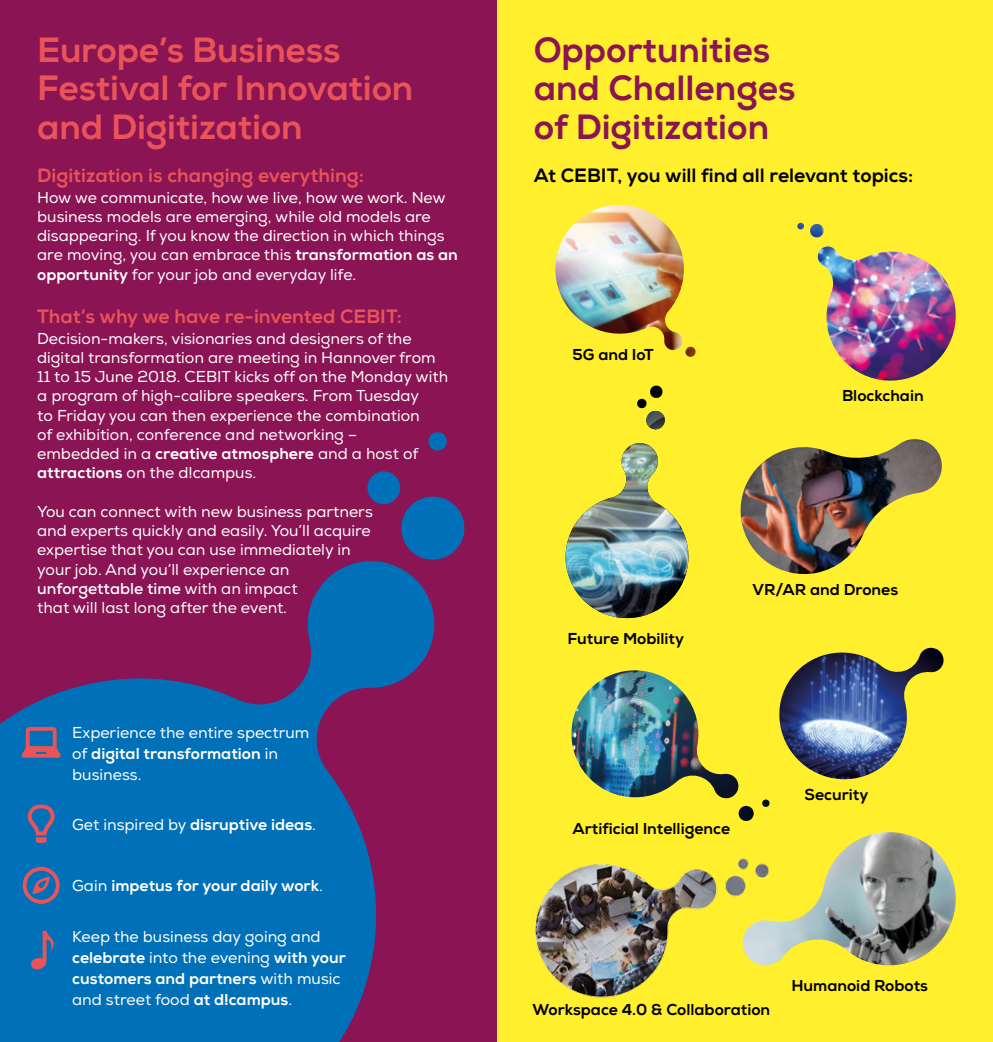
<style>
.page{position:relative;width:993px;height:1042px;background:#fff}
.page>*{position:absolute;margin:0;border:0;box-sizing:border-box;transform-origin:0 0}
.t1{font:800 35px/38.5px "Nexa";letter-spacing:-.005em;color:#ea5458}
.t2{font:800 35px/38.5px "Nexa";color:#8a1454}
.t3{font:800 19.25px "Nexa";color:#ea5458}
.t4{font:800 19.25px "Nexa";color:#000}
.t5{font:15.75px/19.2px "Nexa";color:#fff}
.t6{font:800 15.75px "Nexa";color:#000}
.t7{font:800 15.75px "Nexa";color:#fff}
.s1{font-weight:800}
.s2{font-weight:700}
.s3{font-weight:400}
</style>
<div class="page">
<div style="left:496px;top:0;width:496px;height:1042px;background:#ffef2c"></div>
<div style="left:0;top:0;width:496px;height:1042px;background:#8a1454"></div>
<svg style="left:0;top:561px;width:435px;height:481px;fill:#0070b8"></svg>
<svg style="left:365px;top:471px;width:100px;height:93px"></svg>
<svg style="left:428px;top:432px;width:19px;height:19px"></svg>
<img style="left:797px;top:223px;width:159px;height:158px">
<img style="left:779px;top:647px;width:165px;height:133px">
<img style="left:571px;top:670px;width:198px;height:151px">
<img style="left:768px;top:832px;width:188px;height:134px">
<img style="left:555px;top:205px;width:141px;height:152px">
<svg style="left:637px;top:385px;width:26px;height:26px"></svg>
<img style="left:565px;top:411px;width:124px;height:208px">
<img style="left:740px;top:439px;width:202px;height:136px">
<img style="left:535px;top:858px;width:233px;height:140px">
<svg style="left:31px;top:931px;width:23px;height:38px"></svg>
<svg style="left:23px;top:867px;width:37px;height:37px"></svg>
<svg style="left:22px;top:727px;width:38px;height:31px"></svg>
<svg style="left:28px;top:804px;width:27px;height:39px"></svg>
<h1 class="t1" style="left:37px;top:31px;width:377px">Europe’s Business<br>Festival for Innovation and Digitization</h1>
<p class="t3" style="left:37px;top:164px;width:328px">Digitization is changing everything:</p>
<p class="t5" style="left:37px;top:188px;width:422px">How we communicate, how we live, how we work. New business models are emerging, while old models are disappearing. If you know the direction in which things are moving, you can embrace this <span class="s1">transformation as an opportunity</span> for your job and everyday life.</p>
<p class="t3" style="left:37px;top:305px;width:366px">That’s why we have re-invented CEBIT:</p>
<p class="t5" style="left:37px;top:329px;width:412px">Decision-makers, visionaries and designers of the digital transformation are meeting in Hannover from 11 to 15 June 2018. CEBIT kicks off on the Monday with a program of high-calibre speakers. From Tuesday<br>to Friday you can then experience the combination<br>of exhibition, conference and networking –<br>embedded in a <span class="s1">creative atmosphere</span> and a host of <span class="s1">attractions</span> on the d!campus.</p>
<p class="t5" style="left:37px;top:502px;width:337px">You can connect with new business partners and experts quickly and easily. You’ll acquire expertise that you can use immediately in your job. And you’ll experience an <span class="s2">unforgettable time</span> with an impact<br>that will last long after the event.</p>
<p class="t5" style="left:72px;top:722px;width:238px;line-height:21px">Experience the entire spectrum of <span class="s1">digital transformation</span> in business.</p>
<p class="t7" style="left:72px;top:814px;width:245px"><span class="s3">Get inspired by</span> disruptive ideas<span class="s3">.</span></p>
<p class="t7" style="left:72px;top:876px;width:252px"><span class="s3">Gain</span> impetus for your daily work<span class="s3">.</span></p>
<p class="t5" style="left:72px;top:926px;width:275px;line-height:21px">Keep the business day going and <span class="s1">celebrate</span> into the evening <span class="s1">with your customers and partners</span> with music and street food <span class="s1">at d!campus</span>.</p>
<h1 class="t2" style="left:533px;top:31px;width:263px">Opportunities and Challenges of Digitization</h1>
<p class="t4" style="left:533px;top:164px;width:381px">At CEBIT, you will find all relevant topics:</p>
<p class="t6" style="left:572px;top:345px;width:83px">5G and IoT</p>
<p class="t6" style="left:841px;top:386px;width:83px">Blockchain</p>
<p class="t6" style="left:567px;top:629px;width:118px">Future Mobility</p>
<p class="t6" style="left:752px;top:580px;width:147px">VR/AR and Drones</p>
<p class="t6" style="left:572px;top:818px;width:159px">Artificial Intelligence</p>
<p class="t6" style="left:804px;top:784px;width:65px">Security</p>
<p class="t6" style="left:791px;top:976px;width:138px">Humanoid Robots</p>
<p class="t6" style="left:532px;top:999px;width:239px">Workspace 4.0 &amp; Collaboration</p>
</div>
